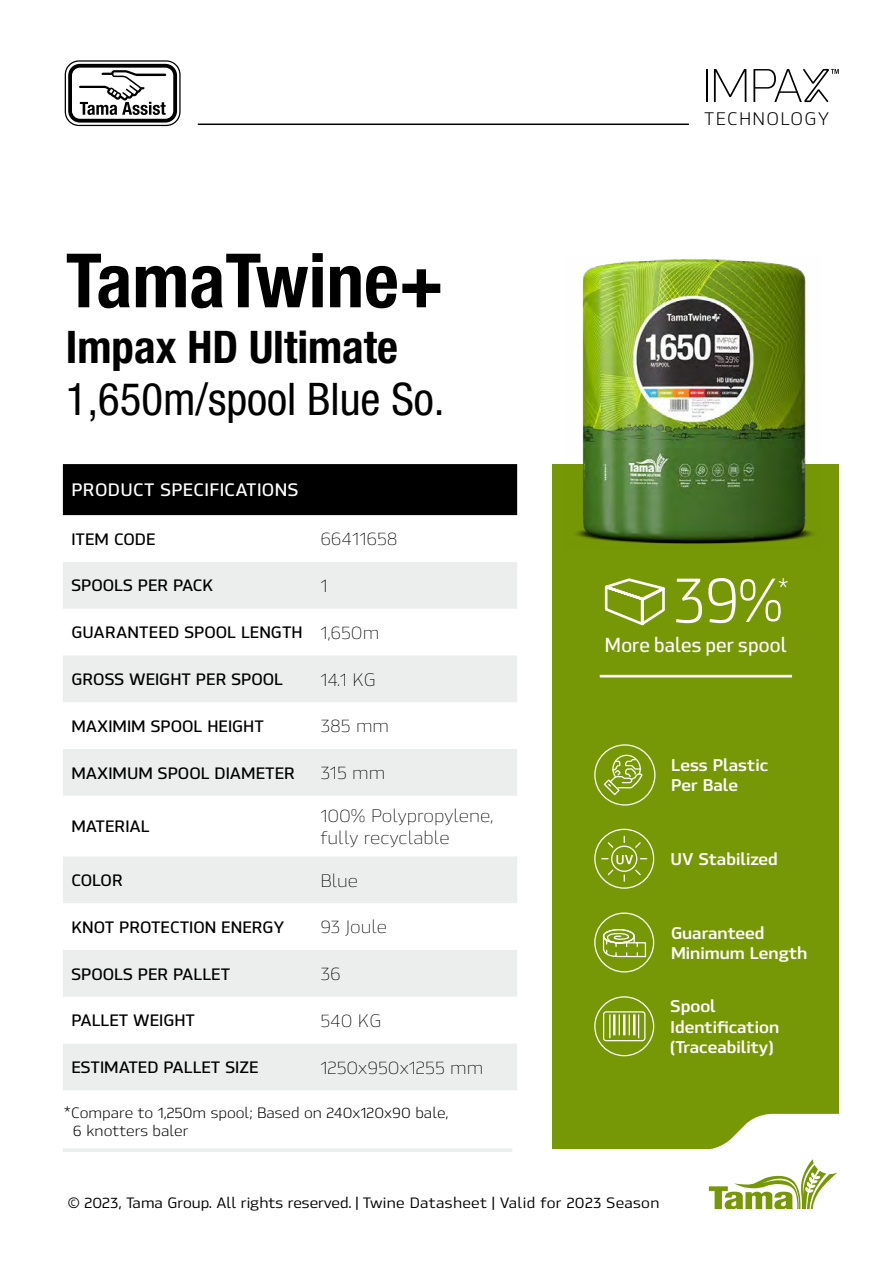
<style>
.page{position:relative;width:893px;height:1263px;background:#fff}
.page>*{position:absolute;margin:0;border:0;box-sizing:border-box;transform-origin:0 0}
.t1{font:700 condensed 75px "Helvetica Neue LT Pro";color:#000}
.t2{font:64.65px "Hackman";color:#fff;scale:.91 1}
.t3{font:condensed 45px "Helvetica Neue LT Pro";color:#000}
.t4{font:700 condensed 45px "Helvetica Neue LT Pro";color:#000}
.t5{font:27.75px "Hackman";color:#fff;scale:.91 1}
.t6{font:600 20.25px "Hackman";letter-spacing:.01em;color:#fff;scale:.91 1}
.t7{font:18.15px "Hackman";letter-spacing:.07em;color:#000}
.t8{font:300 18px/21.6px "Hackman";color:#000}
.t9{font:600 18px "Hackman";letter-spacing:.02em;color:#fff}
.t10{font:700 16.95px/20.2px "Hackman";color:#fff}
.t11{font:600 16.5px "Hackman";color:#000}
.t12{font:500 15px "Hackman";color:#000}
.t13{font:15px/18px "Hackman";color:#000}
.s1{font-weight:300;font-size:18px}
.s2{font-size:16.5px}
.s3{font-size:59.1px}
</style>
<div class="page">
<svg style="left:709px;top:1159px;width:128px;height:50px"></svg>
<hr style="left:706px;top:69px;width:2px;height:33px;background:#000">
<svg style="left:714px;top:69px;width:32px;height:33px"></svg>
<svg style="left:753px;top:69px;width:86px;height:33px"></svg>
<svg style="left:65px;top:60px;width:116px;height:66px"></svg>
<hr style="left:198px;top:124px;width:491px;height:1px;background:#000">
<div style="left:553px;top:464px;width:286px;height:685px;background:#769807"></div>
<svg style="left:711px;top:1114px;width:128px;height:35px"></svg>
<hr style="left:600px;top:675px;width:192px;height:2px;background:#fff">
<svg style="left:594px;top:912px;width:60px;height:60px"></svg>
<svg style="left:594px;top:996px;width:60px;height:60px"></svg>
<hr style="left:623px;top:1014px;width:2px;height:21px;background:#fff">
<hr style="left:633px;top:1014px;width:2px;height:21px;background:#fff">
<svg style="left:594px;top:829px;width:60px;height:60px"></svg>
<div style="left:594px;top:744px;width:61px;height:61px;border:1px solid #fff;border-radius:50%"></div>
<svg style="left:603px;top:754px;width:40px;height:42px"></svg>
<img style="left:576px;top:259px;width:238px;height:285px">
<svg style="left:604px;top:578px;width:61px;height:48px"></svg>
<div style="left:63px;top:464px;width:454px;height:51px;background:#000"></div>
<svg style="left:63px;top:562px;width:454px;height:528px;fill:#eceded"></svg>
<hr style="left:63px;top:1149px;width:449px;height:3px;background:#eceded">
<h1 class="t1" style="left:66px;top:236px;width:379px">TamaTwine+</h1>
<h3 class="t4" style="left:66px;top:320px;width:334px">Impax HD Ultimate</h3>
<h3 class="t3" style="left:66px;top:373px;width:380px">1,650m/spool Blue So.</h3>
<p class="t9" style="left:71px;top:477px;width:228px">PRODUCT SPECIFICATIONS</p>
<p class="t11" style="left:71px;top:527px;width:86px">ITEM CODE</p>
<p class="t8" style="left:320px;top:527px;width:79px">66411658</p>
<p class="t11" style="left:71px;top:574px;width:143px">SPOOLS PER PACK</p>
<p class="t8" style="left:320px;top:574px;width:9px">1</p>
<p class="t11" style="left:71px;top:620px;width:309px">GUARANTEED SPOOL LENGTH <span class="s1">1,650m</span></p>
<p class="t11" style="left:71px;top:667px;width:213px">GROSS WEIGHT PER SPOOL</p>
<p class="t8" style="left:320px;top:668px;width:57px">14.1 KG</p>
<p class="t11" style="left:71px;top:714px;width:194px">MAXIMIM SPOOL HEIGHT</p>
<p class="t8" style="left:320px;top:714px;width:70px">385 mm</p>
<p class="t11" style="left:71px;top:761px;width:225px">MAXIMUM SPOOL DIAMETER</p>
<p class="t8" style="left:320px;top:761px;width:66px">315 mm</p>
<p class="t11" style="left:71px;top:814px;width:80px">MATERIAL</p>
<p class="t8" style="left:320px;top:804px;width:175px">100% Polypropylene, fully recyclable</p>
<p class="t11" style="left:71px;top:868px;width:53px">COLOR</p>
<p class="t8" style="left:320px;top:869px;width:39px">Blue</p>
<p class="t11" style="left:71px;top:915px;width:215px">KNOT PROTECTION ENERGY</p>
<p class="t8" style="left:320px;top:915px;width:68px">93 Joule</p>
<p class="t11" style="left:71px;top:962px;width:160px">SPOOLS PER PALLET</p>
<p class="t8" style="left:320px;top:962px;width:22px">36</p>
<p class="t11" style="left:71px;top:1008px;width:125px">PALLET WEIGHT</p>
<p class="t8" style="left:320px;top:1009px;width:63px">540 KG</p>
<p class="t11" style="left:71px;top:1055px;width:189px">ESTIMATED PALLET SIZE</p>
<p class="t8" style="left:320px;top:1056px;width:164px">1250x950x1255 mm</p>
<p class="t13" style="left:73px;top:1102px;width:377px;text-indent:-9px"><span class="s2">*</span>Compare to 1,250m spool; Based on 240x120x90 bale,<br>6 knotters baler</p>
<p class="t7" style="left:704px;top:107px;width:127px">TECHNOLOGY</p>
<h2 class="t2" style="left:673px;top:556px;width:122px">39<span class="s3">%</span></h2>
<h3 class="t5" style="left:778px;top:570px;width:14px">*</h3>
<p class="t6" style="left:605px;top:630px;width:201px">More bales per spool</p>
<p class="t10" style="left:671px;top:754px;width:98px">Less Plastic<br>Per Bale</p>
<p class="t10" style="left:671px;top:848px;width:109px">UV Stabilized</p>
<p class="t10" style="left:671px;top:921px;width:138px">Guaranteed<br>Minimum Length</p>
<p class="t10" style="left:671px;top:995px;width:110px">Spool<br>Identification (Traceability)</p>
<p class="t12" style="left:68px;top:1192px;width:593px">© 2023, Tama Group. All rights reserved. | Twine Datasheet | Valid for 2023 Season</p>
</div>
